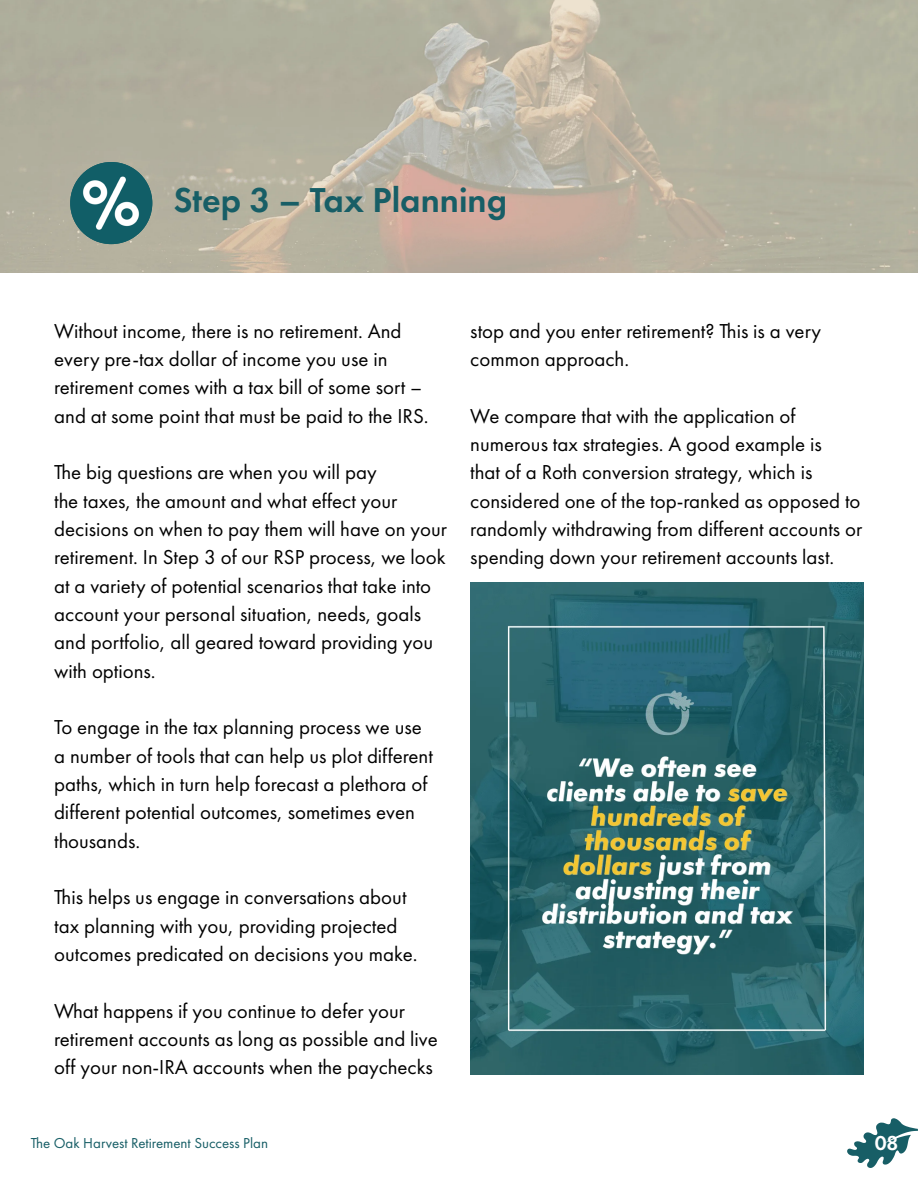
<style>
.page{position:relative;width:918px;height:1188px;background:#fff}
.page>*{position:absolute;margin:0;border:0;box-sizing:border-box;transform-origin:0 0}
.t1{font:600 35.85px "Futura PT";color:#175e66}
.t2{font:20.85px/28.3px "Futura PT";color:#000}
.t3{font:600 20.85px "Futura PT";color:#fff}
.t4{font:15px "Futura PT";color:#175e66}
</style>
<div class="page">
<img style="left:0;top:0;width:918px;height:272px">
<svg style="left:847px;top:1118px;width:71px;height:50px"></svg>
<img style="left:70px;top:162px;width:82px;height:82px;border-radius:41px">
<img style="left:470px;top:583px;width:394px;height:491px">
<h1 class="t1" style="left:173px;top:177px;width:335px">Step 3 – Tax Planning</h1>
<p class="t2" style="left:54px;top:317px;width:376px">Without income, there is no retirement. And every pre-tax dollar of income you use in retirement comes with a tax bill of some sort – and at some point that must be paid to the IRS.</p>
<p class="t2" style="left:54px;top:458px;width:394px">The big questions are when you will pay<br>the taxes, the amount and what effect your decisions on when to pay them will have on your retirement. In Step 3 of our RSP process, we look at a variety of potential scenarios that take into account your personal situation, needs, goals and portfolio, all geared toward providing you with options.</p>
<p class="t2" style="left:54px;top:713px;width:380px">To engage in the tax planning process we use a number of tools that can help us plot different paths, which in turn help forecast a plethora of different potential outcomes, sometimes even thousands.</p>
<p class="t2" style="left:54px;top:883px;width:365px">This helps us engage in conversations about tax planning with you, providing projected outcomes predicated on decisions you make.</p>
<p class="t2" style="left:54px;top:996px;width:385px">What happens if you continue to defer your retirement accounts as long as possible and live off your non-IRA accounts when the paychecks</p>
<p class="t2" style="left:470px;top:317px;width:352px">stop and you enter retirement? This is a very common approach.</p>
<p class="t2" style="left:470px;top:402px;width:394px">We compare that with the application of numerous tax strategies. A good example is<br>that of a Roth conversion strategy, which is considered one of the top-ranked as opposed to randomly withdrawing from different accounts or spending down your retirement accounts last.</p>
<p class="t4" style="left:31px;top:1134px;width:239px">The Oak Harvest Retirement Success Plan</p>
<p class="t3" style="left:875px;top:1130px;width:25px">08</p>
</div>
